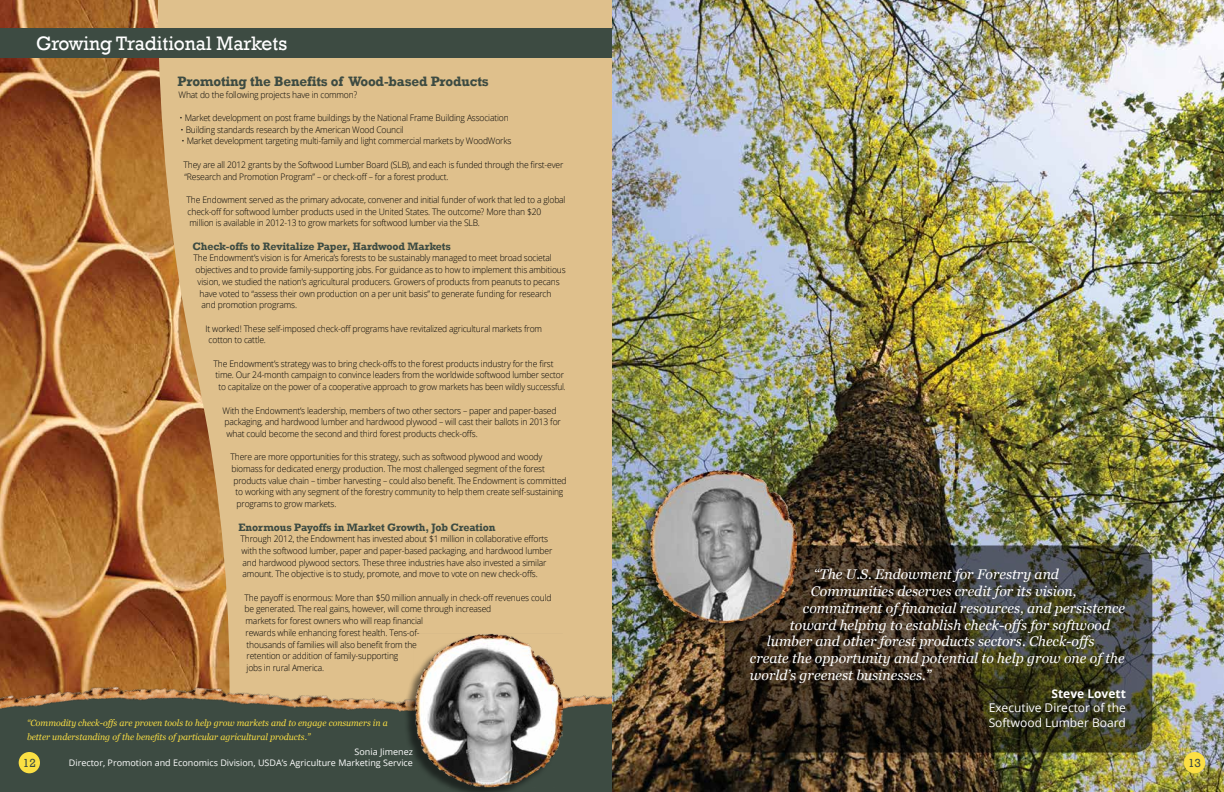
<style>
.page{position:relative;width:1224px;height:792px;background:#fff}
.page>*{position:absolute;margin:0;border:0;box-sizing:border-box;transform-origin:0 0}
.t1{font:20px "Rockwell";color:#fff;scale:.96 1}
.t2{font:italic 14px "Georgia";color:#fff}
.t3{font:700 14px "Rockwell";letter-spacing:-.01em;color:#3d4b42}
.t4{font:12px/14.4px "Open Sans";color:#fff}
.t5{font:700 12px "Open Sans";color:#fff}
.t6{font:12px "Rockwell";color:#3d4b42}
.t7{font:700 11px "Rockwell";letter-spacing:-.01em;color:#3d4b42}
.t8{font:300 9px/11.7px "Open Sans";letter-spacing:-.02em;color:#000;scale:.95 1}
.t9{font:300 9px "Open Sans";letter-spacing:-.02em;color:#000;scale:.94 1}
.t10{font:italic 9px/14px "Georgia";color:#fbdf43}
.t11{font:9px/10.8px "Open Sans";color:#fff;text-align:right}
.t12{font:300 9px "Open Sans";letter-spacing:-.02em;color:#000;scale:.93 1}
</style>
<div class="page">
<div style="left:0;top:0;width:612px;height:792px;background:#dfc08c"></div>
<img style="left:0;top:0;width:230px;height:644px">
<div style="left:0;top:750px;width:612px;height:42px;background:#3d4b42"></div>
<div style="left:0;top:28px;width:612px;height:29px;background:#3d4b42"></div>
<img style="left:0;top:644px;width:93px;height:114px">
<img style="left:82px;top:639px;width:116px;height:111px">
<img style="left:185px;top:644px;width:105px;height:109px">
<img style="left:290px;top:695px;width:105px;height:64px">
<img style="left:395px;top:701px;width:8px;height:61px">
<img style="left:563px;top:695px;width:49px;height:65px">
<div style="left:403px;top:635px;width:158px;height:157px;background:#000;opacity:.5"></div>
<img style="left:414px;top:633px;width:149px;height:155px">
<img style="left:612px;top:0;width:612px;height:792px">
<svg style="left:725px;top:545px;width:427px;height:208px;background:#383224"></svg>
<div style="left:19px;top:752px;width:21px;height:21px;background:#fbdf43;border-radius:50%"></div>
<div style="left:1184px;top:752px;width:21px;height:21px;background:#fbdf43;border-radius:50%"></div>
<div style="left:637px;top:471px;width:158px;height:165px;background:#000;opacity:.5"></div>
<img style="left:648px;top:469px;width:149px;height:155px">
<h1 class="t1" style="left:36px;top:32px;width:263px">Growing Traditional Markets</h1>
<h2 class="t3" style="left:178px;top:73px;width:313px">Promoting the Benefits of Wood-based Products</h2>
<p class="t8" style="left:179px;top:88px;width:190px">What do the following projects have in common?</p>
<p class="t8" style="left:180px;top:112px;width:348px">• Market development on post frame buildings by the National Frame Building Association</p>
<p class="t8" style="left:181px;top:123px;width:236px">• Building standards research by the American Wood Council</p>
<p class="t8" style="left:182px;top:135px;width:349px">• Market development targeting multi-family and light commercial markets by WoodWorks</p>
<p class="t8" style="left:184px;top:159px;width:401px">They are all 2012 grants by the Softwood Lumber Board (SLB), and each is funded through the first-ever “Research and Promotion Program” – or check-off – for a forest product.</p>
<p class="t8" style="left:187px;top:194px;width:400px">The Endowment served as the primary advocate, convener and initial funder of work that led to a global check-off for softwood lumber products used in the United States. The outcome? More than $20 million is available in 2012-13 to grow markets for softwood lumber via the SLB.</p>
<p class="t7" style="left:193px;top:239px;width:260px">Check-offs to Revitalize Paper, Hardwood Markets</p>
<p class="t8" style="left:194px;top:252px;width:379px">The Endowment’s vision is for America’s forests to be sustainably managed to meet broad societal</p>
<p class="t8" style="left:196px;top:264px;width:391px">objectives and to provide family-supporting jobs. For guidance as to how to implement this ambitious</p>
<p class="t8" style="left:198px;top:276px;width:383px">vision, we studied the nation’s agricultural producers. Growers of products from peanuts to pecans</p>
<p class="t8" style="left:200px;top:287px;width:372px">have voted to “assess their own production on a per unit basis” to generate funding for research</p>
<p class="t8" style="left:202px;top:299px;width:102px">and promotion programs.</p>
<p class="t8" style="left:209px;top:322px;width:353px;text-indent:-3px">It worked! These self-imposed check-off programs have revitalized agricultural markets from cotton to cattle.</p>
<p class="t8" style="left:214px;top:357px;width:359px">The Endowment’s strategy was to bring check-offs to the forest products industry for the first</p>
<p class="t8" style="left:216px;top:369px;width:368px">time. Our 24-month campaign to convince leaders from the worldwide softwood lumber sector</p>
<p class="t12" style="left:219px;top:381px;width:375px">to capitalize on the power of a cooperative approach to grow markets has been wildly successful.</p>
<p class="t8" style="left:223px;top:404px;width:358px">With the Endowment’s leadership, members of two other sectors – paper and paper-based packaging, and hardwood lumber and hardwood plywood – will cast their ballots in 2013 for what could become the second and third forest products check-offs.</p>
<p class="t8" style="left:231px;top:451px;width:330px">There are more opportunities for this strategy, such as softwood plywood and woody</p>
<p class="t8" style="left:232px;top:463px;width:331px">biomass for dedicated energy production. The most challenged segment of the forest</p>
<p class="t9" style="left:234px;top:474px;width:356px">products value chain – timber harvesting – could also benefit. The Endowment is committed</p>
<p class="t9" style="left:236px;top:486px;width:350px">to working with any segment of the forestry community to help them create self-sustaining</p>
<p class="t8" style="left:237px;top:498px;width:107px">programs to grow markets.</p>
<p class="t7" style="left:239px;top:520px;width:258px">Enormous Payoffs in Market Growth, Job Creation</p>
<p class="t8" style="left:241px;top:533px;width:330px">Through 2012, the Endowment has invested about $1 million in collaborative efforts with the softwood lumber, paper and paper-based packaging, and hardwood lumber and hardwood plywood sectors. These three industries have also invested a similar amount. The objective is to study, promote, and move to vote on new check-offs.</p>
<p class="t8" style="left:245px;top:591px;width:325px">The payoff is enormous: More than $50 million annually in check-off revenues could be generated. The real gains, however, will come through increased<br>markets for forest owners who will reap financial<br>rewards while enhancing forest health. Tens-of-<br>thousands of families will also benefit from the<br>retention or addition of family-supporting<br>jobs in rural America.</p>
<h2 class="t2" style="left:814px;top:564px;width:247px">“The U.S. Endowment for Forestry and</h2>
<h2 class="t2" style="left:811px;top:581px;width:267px">Communities deserves credit for its vision,</h2>
<h2 class="t2" style="left:803px;top:598px;width:324px">commitment of financial resources, and persistence</h2>
<h2 class="t2" style="left:790px;top:615px;width:322px">toward helping to establish check-offs for softwood</h2>
<h2 class="t2" style="left:767px;top:631px;width:329px">lumber and other forest products sectors. Check-offs</h2>
<h2 class="t2" style="left:750px;top:648px;width:376px">create the opportunity and potential to help grow one of the</h2>
<h2 class="t2" style="left:750px;top:665px;width:183px">world’s greenest businesses.”</h2>
<h3 class="t5" style="left:1051px;top:685px;width:76px">Steve Lovett</h3>
<h3 class="t4" style="left:989px;top:701px;width:139px">Executive Director of the<br>Softwood Lumber Board</h3>
<p class="t10" style="left:27px;top:716px;width:362px">“Commodity check-offs are proven tools to help grow markets and to engage consumers in a better understanding of the benefits of particular agricultural products.”</p>
<p class="t11" style="left:69px;top:746px;width:346px">Sonia Jimenez<br>Director, Promotion and Economics Division, USDA’s Agriculture Marketing Service</p>
<h3 class="t6" style="left:23px;top:756px;width:15px">12</h3>
<h3 class="t6" style="left:1188px;top:756px;width:15px">13</h3>
</div>
